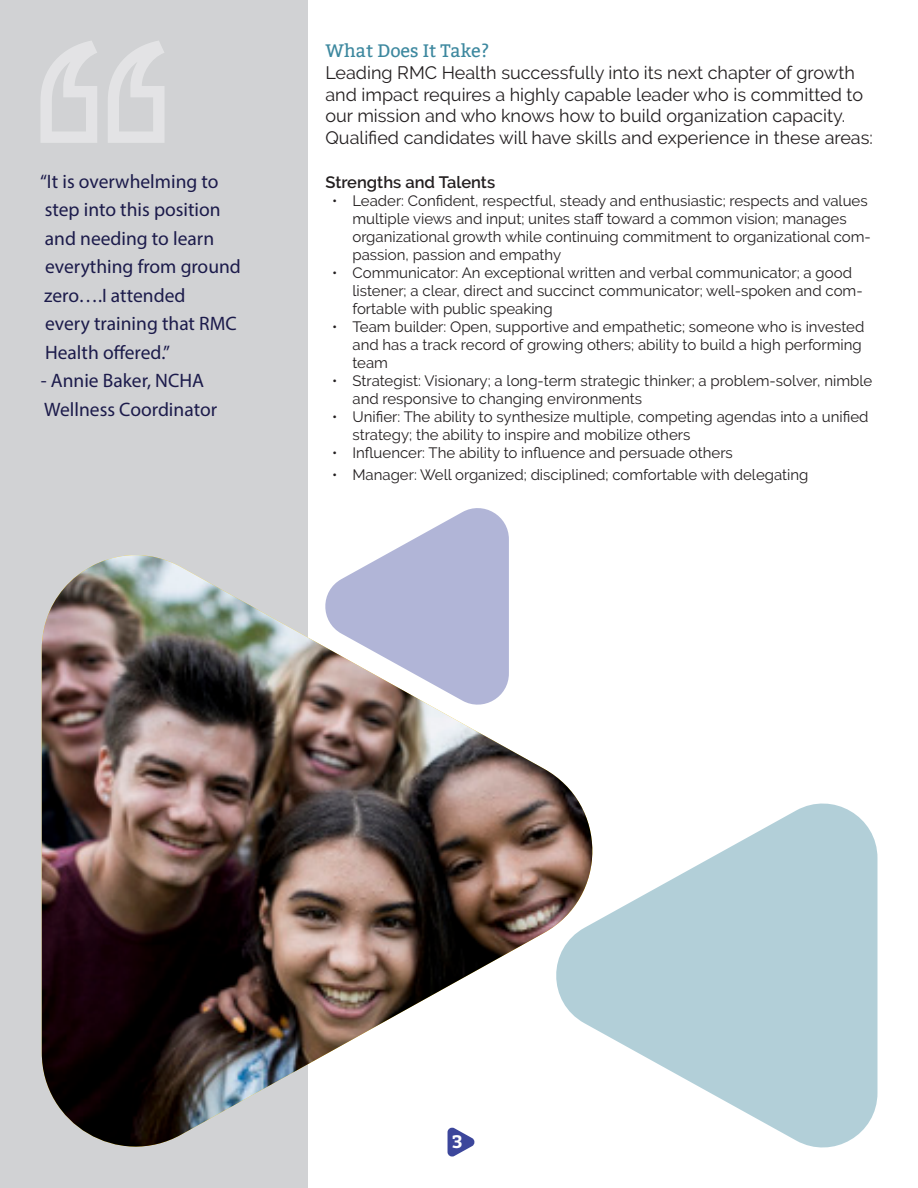
<style>
.page{position:relative;width:918px;height:1188px;background:#fff}
.page>*{position:absolute;margin:0;border:0;box-sizing:border-box;transform-origin:0 0}
.t1{font:19.5px "Myriad Pro";color:#1c1b4b}
.t2{font:18px/21.6px "Raleway";color:#231f20}
.t3{font:18px "Bitter";color:#3d889f}
.t4{font:700 18px "Bitter";color:#fff}
.t5{font:600 16.5px "Raleway";color:#231f20}
.t6{font:15px/18px "Raleway";color:#231f20}
</style>
<div class="page">
<svg style="left:427px;top:508px;width:81px;height:24px"></svg>
<svg style="left:608px;top:803px;width:270px;height:345px;fill:#b2cfd8"></svg>
<div style="left:0;top:0;width:308px;height:1188px;background:#d1d2d4"></div>
<svg style="left:385px;top:532px;width:124px;height:23px;fill:#b1b5d7"></svg>
<img style="left:42px;top:555px;width:566px;height:599px">
<svg style="left:448px;top:1127px;width:27px;height:30px"></svg>
<svg style="left:41px;top:41px;width:123px;height:102px"></svg>
<p class="t1" style="left:40px;top:169px;width:180px">“It is overwhelming to</p>
<p class="t1" style="left:45px;top:198px;width:177px">step into this position</p>
<p class="t1" style="left:45px;top:226px;width:171px">and needing to learn</p>
<p class="t1" style="left:45px;top:255px;width:197px">everything from ground</p>
<p class="t1" style="left:44px;top:283px;width:143px">zero….I attended</p>
<p class="t1" style="left:45px;top:312px;width:193px">every training that RMC</p>
<p class="t1" style="left:45px;top:340px;width:126px">Health offered.”</p>
<p class="t1" style="left:41px;top:369px;width:165px">- Annie Baker, NCHA</p>
<p class="t1" style="left:44px;top:397px;width:174px">Wellness Coordinator</p>
<p class="t3" style="left:326px;top:41px;width:166px">What Does It Take?</p>
<p class="t2" style="left:326px;top:62px;width:549px">Leading RMC Health successfully into its next chapter of growth and impact requires a highly capable leader who is committed to our mission and who knows how to build organization capacity.<br>Qualified candidates will have skills and experience in these areas:</p>
<p class="t5" style="left:326px;top:173px;width:171px">Strengths and Talents</p>
<p class="t6" style="left:352px;top:192px;width:520px;text-indent:-20px">• Leader: Confident, respectful, steady and enthusiastic; respects and values multiple views and input; unites staff toward a common vision; manages organizational growth while continuing commitment to organizational com&shy;passion, passion and empathy</p>
<p class="t6" style="left:352px;top:264px;width:512px;text-indent:-20px">• Communicator: An exceptional written and verbal communicator; a good listener; a clear, direct and succinct communicator; well-spoken and com&shy;fortable with public speaking</p>
<p class="t6" style="left:352px;top:318px;width:513px;text-indent:-20px">• Team builder: Open, supportive and empathetic; someone who is invested and has a track record of growing others; ability to build a high performing team</p>
<p class="t6" style="left:352px;top:372px;width:521px;text-indent:-20px">• Strategist: Visionary; a long-term strategic thinker; a problem-solver, nimble and responsive to changing environments</p>
<p class="t6" style="left:352px;top:408px;width:518px;text-indent:-20px">• Unifier: The ability to synthesize multiple, competing agendas into a unified strategy; the ability to inspire and mobilize others</p>
<p class="t6" style="left:332px;top:444px;width:402px">• Influencer: The ability to influence and persuade others</p>
<p class="t6" style="left:332px;top:466px;width:478px">• Manager: Well organized; disciplined; comfortable with delegating</p>
<p class="t4" style="left:452px;top:1131px;width:12px">3</p>
</div>
